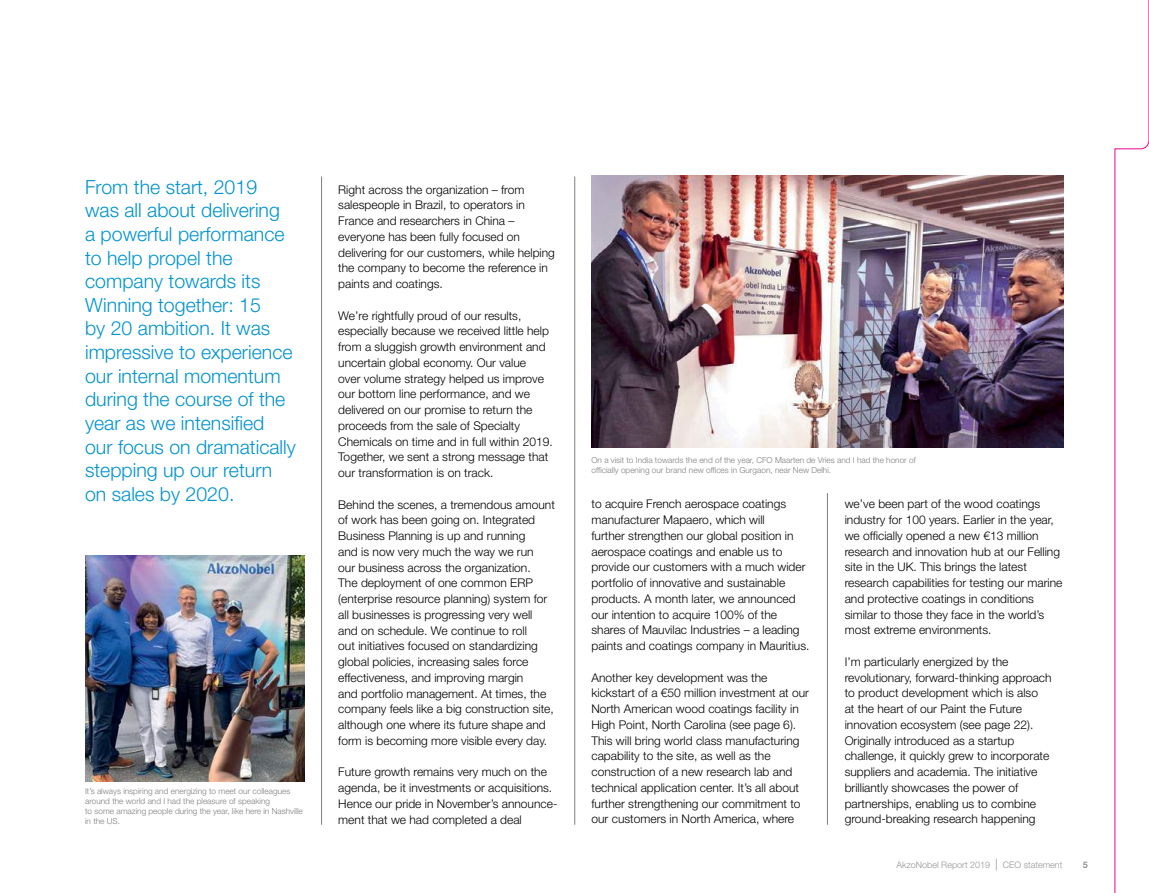
<style>
.page{position:relative;width:1149px;height:893px;background:#fff}
.page>*{position:absolute;margin:0;border:0;box-sizing:border-box;transform-origin:0 0}
.t1{font:300 19.5px/23.7px "Helvetica Neue LT Std";color:#0093d0}
.t2{font:300 12px/15.8px "Helvetica Neue LT Std";color:#000}
.t3{font:300 9px "Helvetica Neue LT Std";color:#939598}
.t4{font:700 9px "Helvetica Neue LT Std";color:#939598}
.t5{font:300 8.25px/9.8px "Helvetica Neue LT Std";color:#807f83}
.s1{font-size:12px}
</style>
<div class="page">
<hr style="left:321px;top:176px;width:1px;height:649px;background:#807f83">
<hr style="left:574px;top:176px;width:1px;height:649px;background:#807f83">
<hr style="left:826px;top:176px;width:1px;height:649px;background:#807f83">
<div style="left:810px;top:167px;width:35px;height:326px;background:#fff"></div>
<img style="left:591px;top:176px;width:472px;height:272px">
<img style="left:85px;top:556px;width:219px;height:225px">
<svg style="left:1114px;top:143px;width:34px;height:750px"></svg>
<p class="t1" style="left:85px;top:174px;width:212px">From the start, 2019 was all about delivering<br>a powerful performance to help propel the company towards its<br>Winning together: 15<br>by 20 ambition. It was impressive to experience our internal momentum during the course of the year as we intensified our focus on dramatically stepping up our return on sales by 2020.</p>
<p class="t2" style="left:338px;top:181px;width:218px">Right across the organization – from salespeople in Brazil, to operators in France and researchers in China – everyone has been fully focused on delivering for our customers, while helping the company to become the reference in paints and coatings.</p>
<p class="t2" style="left:338px;top:307px;width:216px">We’re rightfully proud of our results, especially because we received little help from a sluggish growth environment and uncertain global economy. Our value<br>over volume strategy helped us improve our bottom line performance, and we delivered on our promise to return the proceeds from the sale of Specialty Chemicals on time and in full within 2019.<br>Together, we sent a strong message that our transformation is on track.</p>
<p class="t2" style="left:338px;top:496px;width:218px">Behind the scenes, a tremendous amount of work has been going on. Integrated Business Planning is up and running<br>and is now very much the way we run<br>our business across the organization.<br>The deployment of one common ERP (enterprise resource planning) system for all businesses is progressing very well and on schedule. We continue to roll<br>out initiatives focused on standardizing global policies, increasing sales force effectiveness, and improving margin<br>and portfolio management. At times, the company feels like a big construction site, although one where its future shape and form is becoming more visible every day.</p>
<p class="t2" style="left:338px;top:764px;width:220px">Future growth remains very much on the agenda, be it investments or acquisitions.<br>Hence our pride in November’s announce&shy;ment that we had completed a deal</p>
<p class="t5" style="left:85px;top:786px;width:219px">It’s always inspiring and energizing to meet our colleagues around the world and I had the pleasure of speaking<br>to some amazing people during the year, like here in Nashville in the US.</p>
<p class="t5" style="left:591px;top:455px;width:326px">On a visit to India towards the end of the year, CFO Maarten de Vries and I had the honor of officially opening our brand new offices in Gurgaon, near New Delhi.</p>
<p class="t2" style="left:591px;top:496px;width:219px">to acquire French aerospace coatings manufacturer Mapaero, which will<br>further strengthen our global position in aerospace coatings and enable us to provide our customers with a much wider portfolio of innovative and sustainable products. A month later, we announced our intention to acquire 100% of the shares of Mauvilac Industries – a leading paints and coatings company in Mauritius.</p>
<p class="t2" style="left:591px;top:669px;width:219px">Another key development was the kickstart of a €50 million investment at our North American wood coatings facility in High Point, North Carolina (see page 6).<br>This will bring world class manufacturing capability to the site, as well as the construction of a new research lab and technical application center. It’s all about further strengthening our commitment to our customers in North America, where</p>
<p class="t2" style="left:844px;top:496px;width:219px">we’ve been part of the wood coatings industry for 100 years. Earlier in the year, we officially opened a new €13 million research and innovation hub at our Felling site in the UK. This brings the latest research capabilities for testing our marine and protective coatings in conditions similar to those they face in the world’s most extreme environments.</p>
<p class="t2" style="left:844px;top:653px;width:208px">I’m particularly energized by the revolutionary, forward-thinking approach to product development which is also<br>at the heart of our Paint the Future innovation ecosystem (see page 22).<br>Originally introduced as a startup challenge, it quickly grew to incorporate suppliers and academia. The initiative brilliantly showcases the power of partnerships, enabling us to combine ground-breaking research happening</p>
<p class="t3" style="left:896px;top:859px;width:167px">AkzoNobel Report 2019 <span class="s1">|</span> CEO statement</p>
<p class="t4" style="left:1082px;top:859px;width:7px">5</p>
</div>
